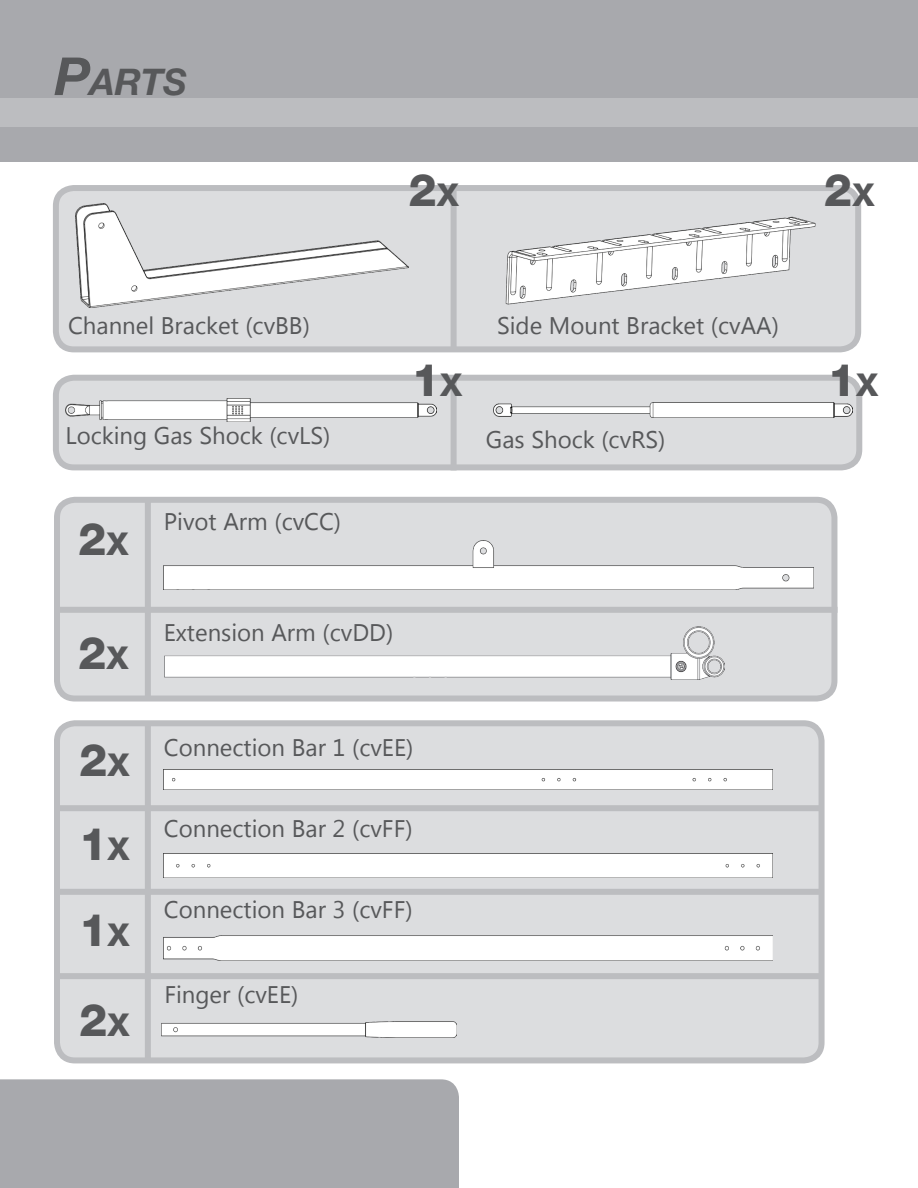
<style>
.page{position:relative;width:918px;height:1188px;background:#fff}
.page>*{position:absolute;margin:0;border:0;box-sizing:border-box;transform-origin:0 0}
.Step_heading{font:800 45px "Helvetica Neue";color:#57585a}
.Step_heading-2{font:italic 700 36.75px "Helvetica Neue";color:#57585a}
.PARTS{font:24px "Myanmar Text";color:#57585a}
.s1{font-size:52.5px}
.s2{font-size:31.5px}
</style>
<div class="page">
<div style="left:56px;top:188px;width:802px;height:161px;background:#dcdddf;border-radius:18px"></div>
<div style="left:53px;top:185px;width:808px;height:167px;border:6px solid #bcbdc0;border-radius:18px"></div>
<div style="left:57px;top:500px;width:777px;height:199px;background:#dcdddf;border-radius:18px"></div>
<div style="left:54px;top:497px;width:783px;height:205px;border:6px solid #bcbdc0;border-radius:18px"></div>
<div style="left:56px;top:378px;width:803px;height:89px;background:#dcdddf;border-radius:18px"></div>
<div style="left:53px;top:375px;width:809px;height:95px;border:6px solid #bcbdc0;border-radius:18px"></div>
<div style="left:57px;top:723px;width:765px;height:337px;background:#dcdddf;border-radius:18px"></div>
<div style="left:54px;top:720px;width:771px;height:343px;border:6px solid #bcbdc0;border-radius:18px"></div>
<div style="left:0;top:1079px;width:459px;height:109px;background:#a8a9ad"></div>
<div style="left:0;top:0;width:918px;height:162px;background:#a8a9ad"></div>
<div style="left:0;top:98px;width:918px;height:29px;background:#bcbdc0"></div>
<img style="left:75px;top:203px;width:334px;height:105px">
<img style="left:505px;top:216px;width:311px;height:89px">
<div style="left:164px;top:854px;width:609px;height:24px;background:#fff"></div>
<div style="left:164px;top:936px;width:608px;height:24px;background:#fff"></div>
<img style="left:164px;top:769px;width:609px;height:21px">
<img style="left:164px;top:540px;width:650px;height:49px">
<img style="left:66px;top:398px;width:370px;height:24px">
<img style="left:493px;top:403px;width:360px;height:15px">
<img style="left:162px;top:1021px;width:295px;height:16px">
<div style="left:451px;top:186px;width:6px;height:164px;background:#bcbdc0"></div>
<div style="left:145px;top:721px;width:6px;height:340px;background:#bcbdc0"></div>
<div style="left:145px;top:498px;width:6px;height:202px;background:#bcbdc0"></div>
<div style="left:451px;top:380px;width:6px;height:90px;background:#bcbdc0"></div>
<div style="left:54px;top:805px;width:766px;height:6px;background:#bcbdc0"></div>
<div style="left:54px;top:889px;width:766px;height:6px;background:#bcbdc0"></div>
<div style="left:54px;top:973px;width:766px;height:6px;background:#bcbdc0"></div>
<div style="left:54px;top:607px;width:783px;height:6px;background:#bcbdc0"></div>
<img style="left:164px;top:627px;width:561px;height:52px">
<p class="Step_heading-2" style="left:55px;top:59px;width:134px"><span class="s1">P</span>ARTS</p>
<p class="Step_heading" style="left:409px;top:163px;width:52px">2<span class="s2">X</span></p>
<p class="PARTS" style="left:68px;top:311px;width:243px">Channel Bracket (cvBB)</p>
<p class="PARTS" style="left:497px;top:311px;width:283px">Side Mount Bracket (cvAA)</p>
<p class="Step_heading" style="left:412px;top:354px;width:52px">1<span class="s2">X</span></p>
<p class="PARTS" style="left:65px;top:422px;width:267px">Locking Gas Shock (cvLS)</p>
<p class="PARTS" style="left:486px;top:426px;width:181px">Gas Shock (cvRS)</p>
<p class="Step_heading" style="left:78px;top:512px;width:52px">2<span class="s2">X</span></p>
<p class="Step_heading" style="left:78px;top:626px;width:52px">2<span class="s2">X</span></p>
<p class="Step_heading" style="left:79px;top:733px;width:52px">2<span class="s2">X</span></p>
<p class="Step_heading" style="left:79px;top:817px;width:52px">1<span class="s2">X</span></p>
<p class="Step_heading" style="left:79px;top:903px;width:52px">1<span class="s2">X</span></p>
<p class="Step_heading" style="left:79px;top:994px;width:52px">2<span class="s2">X</span></p>
<p class="PARTS" style="left:164px;top:508px;width:179px">Pivot Arm (cvCC)</p>
<p class="PARTS" style="left:164px;top:618px;width:231px">Extension Arm (cvDD)</p>
<p class="PARTS" style="left:164px;top:734px;width:251px">Connection Bar 1 (cvEE)</p>
<p class="PARTS" style="left:164px;top:815px;width:250px">Connection Bar 2 (cvFF)</p>
<p class="PARTS" style="left:164px;top:895px;width:250px">Connection Bar 3 (cvFF)</p>
<p class="PARTS" style="left:164px;top:981px;width:136px">Finger (cvEE)</p>
<p class="Step_heading" style="left:824px;top:163px;width:52px">2<span class="s2">X</span></p>
<p class="Step_heading" style="left:828px;top:354px;width:52px">1<span class="s2">X</span></p>
</div>
